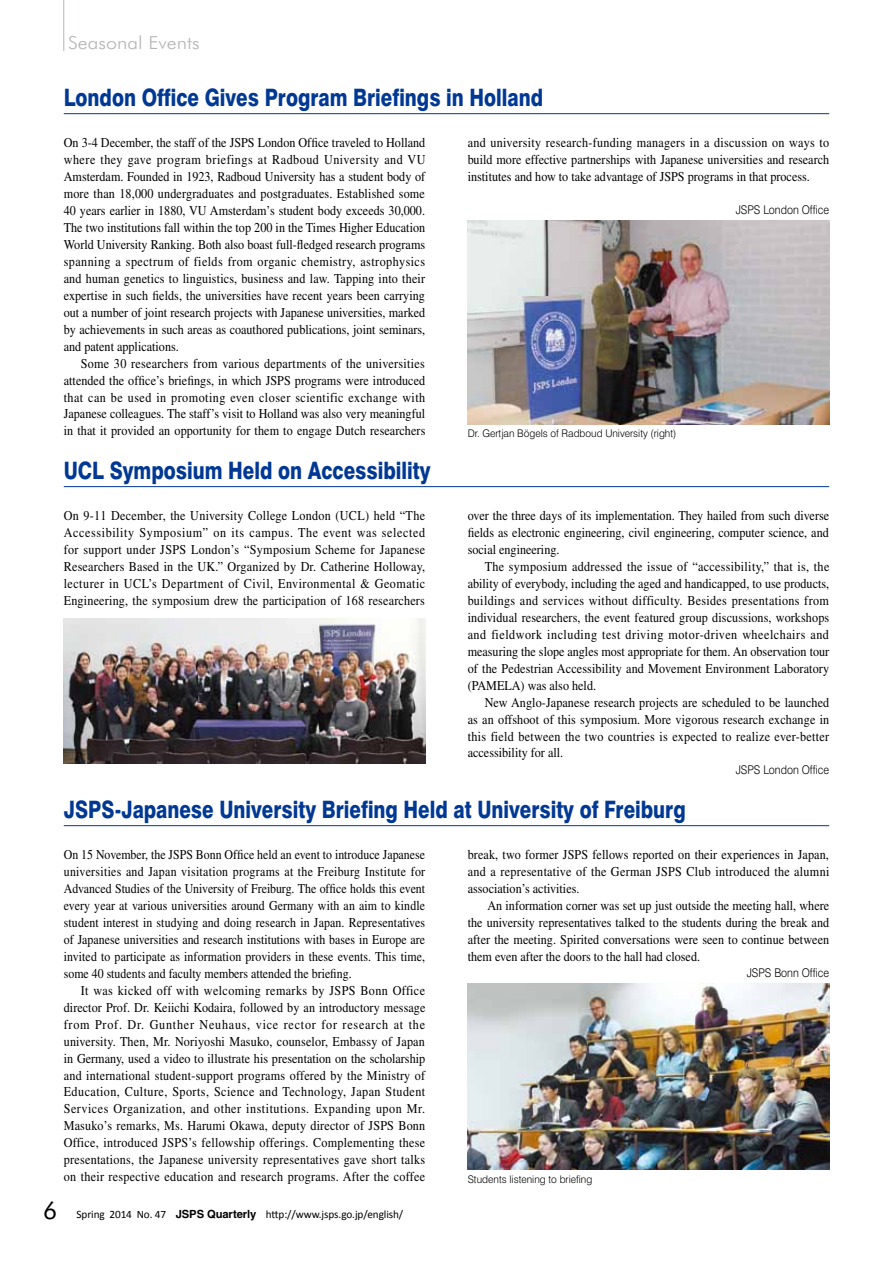
<style>
.page{position:relative;width:893px;height:1263px;background:#fff}
.page>*{position:absolute;margin:0;border:0;box-sizing:border-box;transform-origin:0 0}
.t1{font:800 24px "Swiss 721 BT";color:#003894;scale:.8 1}
.t2{font:300 18px "Futura BT";color:#b5b6b6;scale:1.1 1}
.t3{font:13.5px/17px "Times";color:#000;text-align:justify;scale:.9 1}
.t4{font:13.5px/17px "Times";color:#000;text-align:justify;scale:.88 1}
.t5{font:300 12px "Swiss 721 BT";color:#000;scale:.9 1}
.t6{font:11.25px "Calibri";letter-spacing:-.01em;color:#000}
.t7{font:300 10.5px "Swiss 721 BT";color:#000}
.s1{font-family:"Futura BT";font-size:24px}
.s2{font-family:"Helvetica";font-weight:700}
</style>
<div class="page">
<hr style="left:64px;top:486px;width:765px;height:1px;background:#003894">
<hr style="left:64px;top:113px;width:765px;height:1px;background:#003894">
<hr style="left:64px;top:825px;width:765px;height:1px;background:#003894">
<img style="left:64px;top:618px;width:361px;height:145px">
<img style="left:468px;top:221px;width:361px;height:203px">
<img style="left:468px;top:983px;width:361px;height:187px">
<hr style="left:63px;top:0;width:1px;height:51px;background:#b5b6b6">
<h2 class="t2" style="left:68px;top:32px;width:121px">Seasonal Events</h2>
<h1 class="t1" style="left:64px;top:82px;width:601px">London Office Gives Program Briefings in Holland</h1>
<p class="t3" style="left:64px;top:134px;width:403px">On 3-4 December, the staff of the JSPS London Office traveled to Holland where they gave program briefings at Radboud University and VU Amsterdam. Founded in 1923, Radboud University has a student body of more than 18,000 undergraduates and postgraduates. Established some 40 years earlier in 1880, VU Amsterdam’s student body exceeds 30,000.<br>The two institutions fall within the top 200 in the Times Higher Education World University Ranking. Both also boast full-fledged research programs spanning a spectrum of fields from organic chemistry, astrophysics and human genetics to linguistics, business and law. Tapping into their expertise in such fields, the universities have recent years been carrying out a number of joint research projects with Japanese universities, marked by achievements in such areas as coauthored publications, joint seminars, and patent applications.</p>
<p class="t3" style="left:64px;top:355px;width:403px;text-indent:17px">Some 30 researchers from various departments of the universities attended the office’s briefings, in which JSPS programs were introduced that can be used in promoting even closer scientific exchange with Japanese colleagues. The staff’s visit to Holland was also very meaningful in that it provided an opportunity for them to engage Dutch researchers</p>
<h1 class="t1" style="left:64px;top:455px;width:460px">UCL Symposium Held on Accessibility</h1>
<p class="t3" style="left:64px;top:507px;width:403px">On 9-11 December, the University College London (UCL) held “The Accessibility Symposium” on its campus. The event was selected for support under JSPS London’s “Symposium Scheme for Japanese Researchers Based in the UK.” Organized by Dr. Catherine Holloway, lecturer in UCL’s Department of Civil, Environmental &amp; Geomatic Engineering, the symposium drew the participation of 168 researchers</p>
<p class="t3" style="left:468px;top:134px;width:403px">and university research-funding managers in a discussion on ways to build more effective partnerships with Japanese universities and research institutes and how to take advantage of JSPS programs in that process.</p>
<p class="t5" style="left:736px;top:202px;width:105px">JSPS London Office</p>
<p class="t7" style="left:468px;top:427px;width:210px">Dr. Gertjan Bögels of Radboud University (right)</p>
<p class="t3" style="left:468px;top:507px;width:403px">over the three days of its implementation. They hailed from such diverse fields as electronic engineering, civil engineering, computer science, and social engineering.</p>
<p class="t3" style="left:468px;top:558px;width:403px;text-indent:17px">The symposium addressed the issue of “accessibility,” that is, the ability of everybody, including the aged and handicapped, to use products, buildings and services without difficulty. Besides presentations from individual researchers, the event featured group discussions, workshops and fieldwork including test driving motor-driven wheelchairs and measuring the slope angles most appropriate for them. An observation tour of the Pedestrian Accessibility and Movement Environment Laboratory (PAMELA) was also held.</p>
<p class="t3" style="left:468px;top:693px;width:403px;text-indent:17px">New Anglo-Japanese research projects are scheduled to be launched as an offshoot of this symposium. More vigorous research exchange in this field between the two countries is expected to realize ever-better accessibility for all.</p>
<p class="t5" style="left:736px;top:763px;width:105px">JSPS London Office</p>
<h1 class="t1" style="left:64px;top:794px;width:779px">JSPS-Japanese University Briefing Held at University of Freiburg</h1>
<p class="t4" style="left:64px;top:846px;width:412px">On 15 November, the JSPS Bonn Office held an event to introduce Japanese universities and Japan visitation programs at the Freiburg Institute for Advanced Studies of the University of Freiburg. The office holds this event every year at various universities around Germany with an aim to kindle student interest in studying and doing research in Japan. Representatives of Japanese universities and research institutions with bases in Europe are invited to participate as information providers in these events. This time, some 40 students and faculty members attended the briefing.</p>
<p class="t3" style="left:64px;top:982px;width:403px;text-indent:17px">It was kicked off with welcoming remarks by JSPS Bonn Office director Prof. Dr. Keiichi Kodaira, followed by an introductory message from Prof. Dr. Gunther Neuhaus, vice rector for research at the university. Then, Mr. Noriyoshi Masuko, counselor, Embassy of Japan in Germany, used a video to illustrate his presentation on the scholarship and international student-support programs offered by the Ministry of Education, Culture, Sports, Science and Technology, Japan Student Services Organization, and other institutions. Expanding upon Mr.<br>Masuko’s remarks, Ms. Harumi Okawa, deputy director of JSPS Bonn Office, introduced JSPS’s fellowship offerings. Complementing these presentations, the Japanese university representatives gave short talks on their respective education and research programs. After the coffee</p>
<p class="t6" style="left:43px;top:1207px;width:361px"><span class="s1">6</span> Spring 2014 No. 47 <span class="s2">JSPS Quarterly</span> http://www.jsps.go.jp/english/</p>
<p class="t3" style="left:468px;top:846px;width:403px">break, two former JSPS fellows reported on their experiences in Japan, and a representative of the German JSPS Club introduced the alumni association’s activities.</p>
<p class="t3" style="left:468px;top:897px;width:403px;text-indent:20px">An information corner was set up just outside the meeting hall, where the university representatives talked to the students during the break and after the meeting. Spirited conversations were seen to continue between them even after the doors to the hall had closed.</p>
<p class="t5" style="left:747px;top:965px;width:93px">JSPS Bonn Office</p>
<p class="t7" style="left:468px;top:1173px;width:126px">Students listening to briefing</p>
</div>
